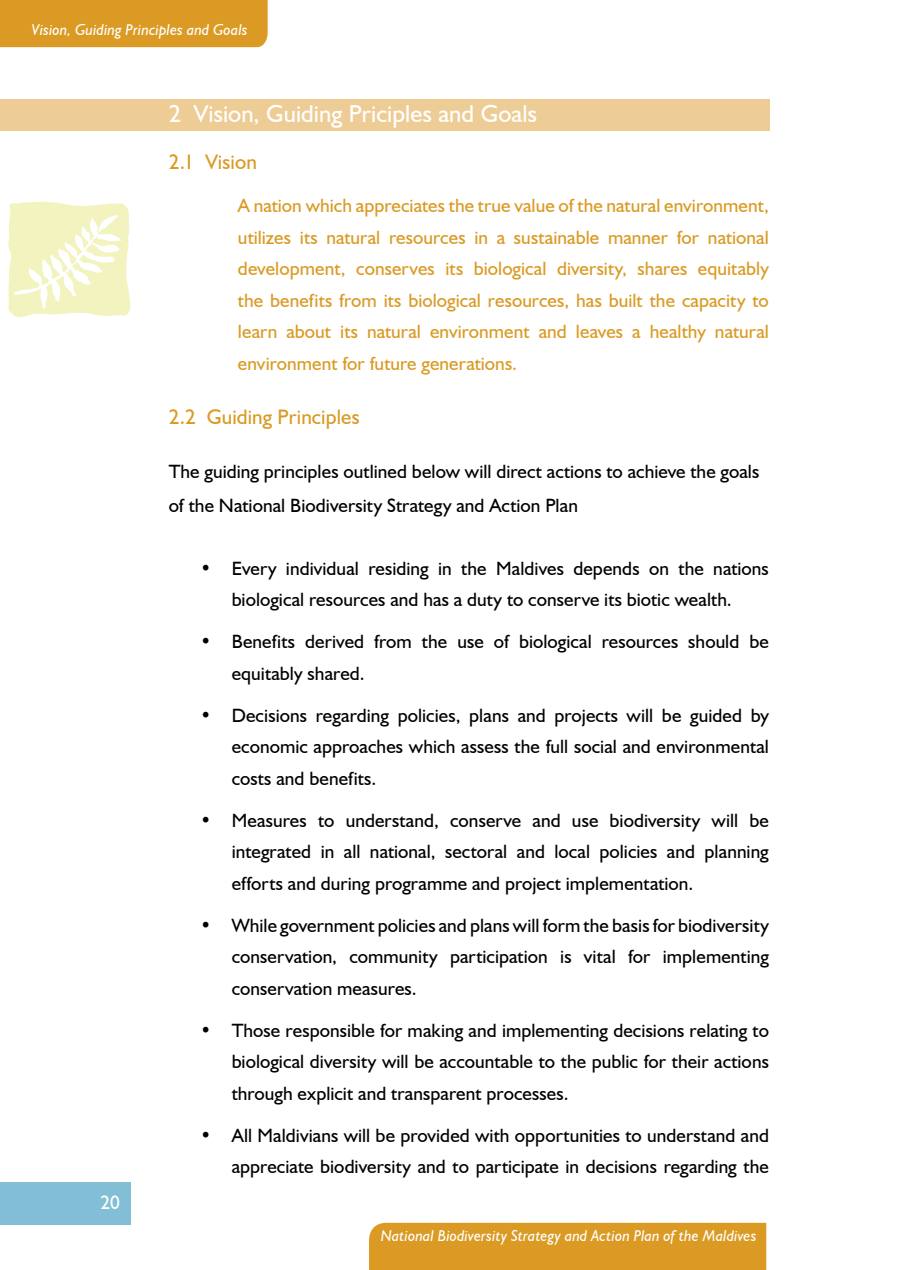
<style>
.page{position:relative;width:898px;height:1270px;background:#fff}
.page>*{position:absolute;margin:0;border:0;box-sizing:border-box;transform-origin:0 0}
.t1{font:24.5px "Humanist 521 BT";letter-spacing:.005em;color:#fff}
.t2{font:21px "Humanist 521 BT";letter-spacing:.005em;color:#da9a23}
.t3{font:19.25px/31.5px "Humanist 521 BT";letter-spacing:.005em;color:#000;text-align:justify}
.t4{font:19.25px/31.5px "Humanist 521 BT";letter-spacing:.005em;color:#da9a23;text-align:justify}
.t5{font:19.25px "Humanist 521 BT";color:#fff}
.t6{font:italic 15.75px "Humanist 521 BT";letter-spacing:.005em;color:#fff}
</style>
<div class="page">
<div style="left:369px;top:1223px;width:397px;height:47px;background:#da9a23"></div>
<div style="left:0;top:1182px;width:131px;height:43px;background:#82bed5"></div>
<div style="left:0;top:99px;width:769px;height:32px;background:#eecc95"></div>
<div style="left:0;top:0;width:268px;height:47px;background:#da9a23"></div>
<svg style="left:8px;top:202px;width:123px;height:115px"></svg>
<p class="t6" style="left:32px;top:20px;width:217px">Vision, Guiding Principles and Goals</p>
<p class="t1" style="left:169px;top:99px;width:370px">2 Vision, Guiding Priciples and Goals</p>
<p class="t2" style="left:169px;top:149px;width:90px">2.1 Vision</p>
<p class="t4" style="left:238px;top:190px;width:532px">A nation which appreciates the true value of the natural environment, utilizes its natural resources in a sustainable manner for national development, conserves its biological diversity, shares equitably the benefits from its biological resources, has built the capacity to learn about its natural environment and leaves a healthy natural environment for future generations.</p>
<p class="t2" style="left:169px;top:404px;width:192px">2.2 Guiding Principles</p>
<p class="t3" style="left:169px;top:456px;width:592px">The guiding principles outlined below will direct actions to achieve the goals</p>
<p class="t3" style="left:169px;top:489px;width:411px">of the National Biodiversity Strategy and Action Plan</p>
<p class="t5" style="left:101px;top:1191px;width:21px">20</p>
<p class="t3" style="left:200px;top:552px;width:570px;text-align:center">• Every individual residing in the Maldives depends on the nations biological resources and has a duty to conserve its biotic wealth.</p>
<p class="t3" style="left:232px;top:625px;width:539px;text-indent:-32px">• Benefits derived from the use of biological resources should be equitably shared.</p>
<p class="t3" style="left:232px;top:699px;width:539px;text-indent:-32px">• Decisions regarding policies, plans and projects will be guided by economic approaches which assess the full social and environmental costs and benefits.</p>
<p class="t3" style="left:232px;top:804px;width:539px;text-indent:-32px">• Measures to understand, conserve and use biodiversity will be integrated in all national, sectoral and local policies and planning efforts and during programme and project implementation.</p>
<p class="t3" style="left:232px;top:909px;width:539px;text-indent:-32px">• While government policies and plans will form the basis for biodiversity conservation, community participation is vital for implementing conservation measures.</p>
<p class="t3" style="left:232px;top:1014px;width:539px;text-indent:-32px">• Those responsible for making and implementing decisions relating to biological diversity will be accountable to the public for their actions through explicit and transparent processes.</p>
<p class="t3" style="left:200px;top:1119px;width:570px;text-align:right">• All Maldivians will be provided with opportunities to understand and appreciate biodiversity and to participate in decisions regarding the</p>
<p class="t6" style="left:381px;top:1226px;width:377px">National Biodiversity Strategy and Action Plan of the Maldives</p>
</div>
